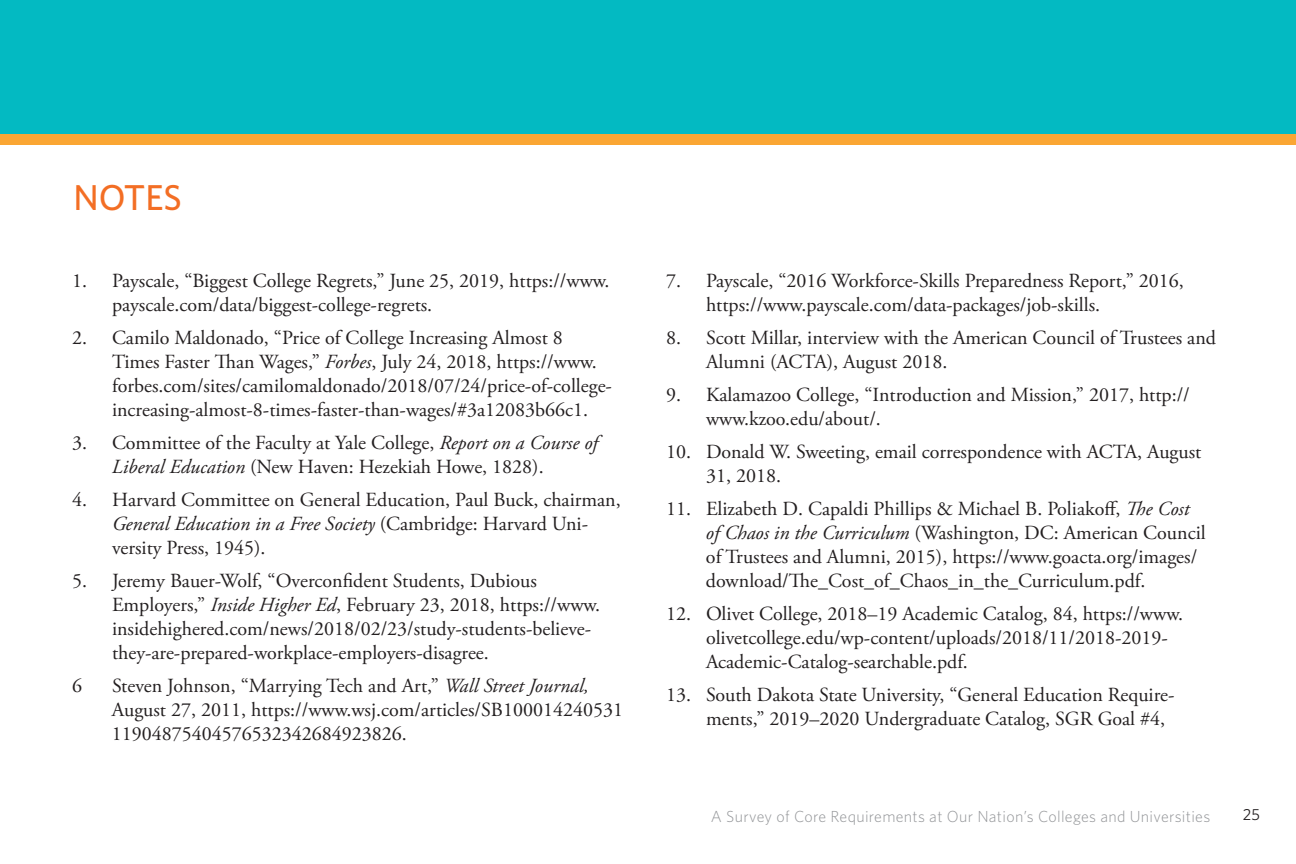
<style>
.page{position:relative;width:1296px;height:864px;background:#fff}
.page>*{position:absolute;margin:0;border:0;box-sizing:border-box;transform-origin:0 0}
.t1{font:500 36px "Whitney";color:#f36e24}
.t2{font:20px/24px "Adobe Garamond Pro";color:#231f20}
.t3{font:300 16px "Whitney";letter-spacing:.02em;color:#939598}
.t4{font:16px "Whitney";color:#231f20}
.s1{font-style:italic}
</style>
<div class="page">
<div style="left:0;top:0;width:1296px;height:144px;background:#03bac2"></div>
<div style="left:0;top:134px;width:1296px;height:10px;background:#faa633"></div>
<p class="t1" style="left:73px;top:176px;width:110px">NOTES</p>
<p class="t2" style="left:112px;top:269px;width:499px;text-indent:-40px">1. Payscale, “Biggest College Regrets,” June 25, 2019, https://www. payscale.com/data/biggest-college-regrets.</p>
<p class="t2" style="left:112px;top:326px;width:502px;text-indent:-40px">2. Camilo Maldonado, “Price of College Increasing Almost 8<br>Times Faster Than Wages,” <span class="s1">Forbes</span>, July 24, 2018, https://www. forbes.com/sites/camilomaldonado/2018/07/24/price-of-college&shy;increasing-almost-8-times-faster-than-wages/#3a12083b66c1.</p>
<p class="t2" style="left:112px;top:431px;width:487px;text-indent:-40px">3. Committee of the Faculty at Yale College, <span class="s1">Report on a Course of<br>Liberal Education</span> (New Haven: Hezekiah Howe, 1828).</p>
<p class="t2" style="left:112px;top:488px;width:510px;text-indent:-40px">4. Harvard Committee on General Education, Paul Buck, chairman,<br><span class="s1">General Education in a Free Society</span> (Cambridge: Harvard Uni&shy;versity Press, 1945).</p>
<p class="t2" style="left:112px;top:569px;width:490px;text-indent:-40px">5. Jeremy Bauer-Wolf, “Overconfident Students, Dubious Employers,” <span class="s1">Inside Higher Ed</span>, February 23, 2018, https://www. insidehighered.com/news/2018/02/23/study-students-believe&shy;they-are-prepared-workplace-employers-disagree.</p>
<p class="t2" style="left:72px;top:674px;width:11px">6</p>
<p class="t2" style="left:112px;top:674px;width:513px">Steven Johnson, “Marrying Tech and Art,” <span class="s1">Wall Street Journal,<br></span>August 27, 2011, https://www.wsj.com/articles/SB100014240531<br>11904875404576532342684923826.</p>
<p class="t2" style="left:706px;top:269px;width:479px;text-indent:-40px">7. Payscale, “2016 Workforce-Skills Preparedness Report,” 2016, https://www.payscale.com/data-packages/job-skills.</p>
<p class="t2" style="left:706px;top:326px;width:512px;text-indent:-40px">8. Scott Millar, interview with the American Council of Trustees and<br>Alumni (ACTA), August 2018.</p>
<p class="t2" style="left:706px;top:383px;width:485px;text-indent:-40px">9. Kalamazoo College, “Introduction and Mission,” 2017, http:// www.kzoo.edu/about/.</p>
<p class="t2" style="left:706px;top:440px;width:497px;text-indent:-40px">10. Donald W. Sweeting, email correspondence with ACTA, August<br>31, 2018.</p>
<p class="t2" style="left:706px;top:497px;width:501px;text-indent:-40px">11. Elizabeth D. Capaldi Phillips &amp; Michael B. Poliakoff, <span class="s1">The Cost of Chaos in the Curriculum</span> (Washington, DC: American Council of Trustees and Alumni, 2015), https://www.goacta.org/images/ download/The_Cost_of_Chaos_in_the_Curriculum.pdf.</p>
<p class="t2" style="left:706px;top:602px;width:479px;text-indent:-40px">12. Olivet College, 2018–19 Academic Catalog, 84, https://www. olivetcollege.edu/wp-content/uploads/2018/11/2018-2019-<br>Academic-Catalog-searchable.pdf.</p>
<p class="t2" style="left:706px;top:683px;width:470px;text-indent:-40px">13. South Dakota State University, “General Education Require&shy;ments,” 2019–2020 Undergraduate Catalog, SGR Goal #4,</p>
<p class="t3" style="left:711px;top:807px;width:501px">A Survey of Core Requirements at Our Nation’s Colleges and Universities</p>
<p class="t4" style="left:1243px;top:805px;width:19px">25</p>
</div>
